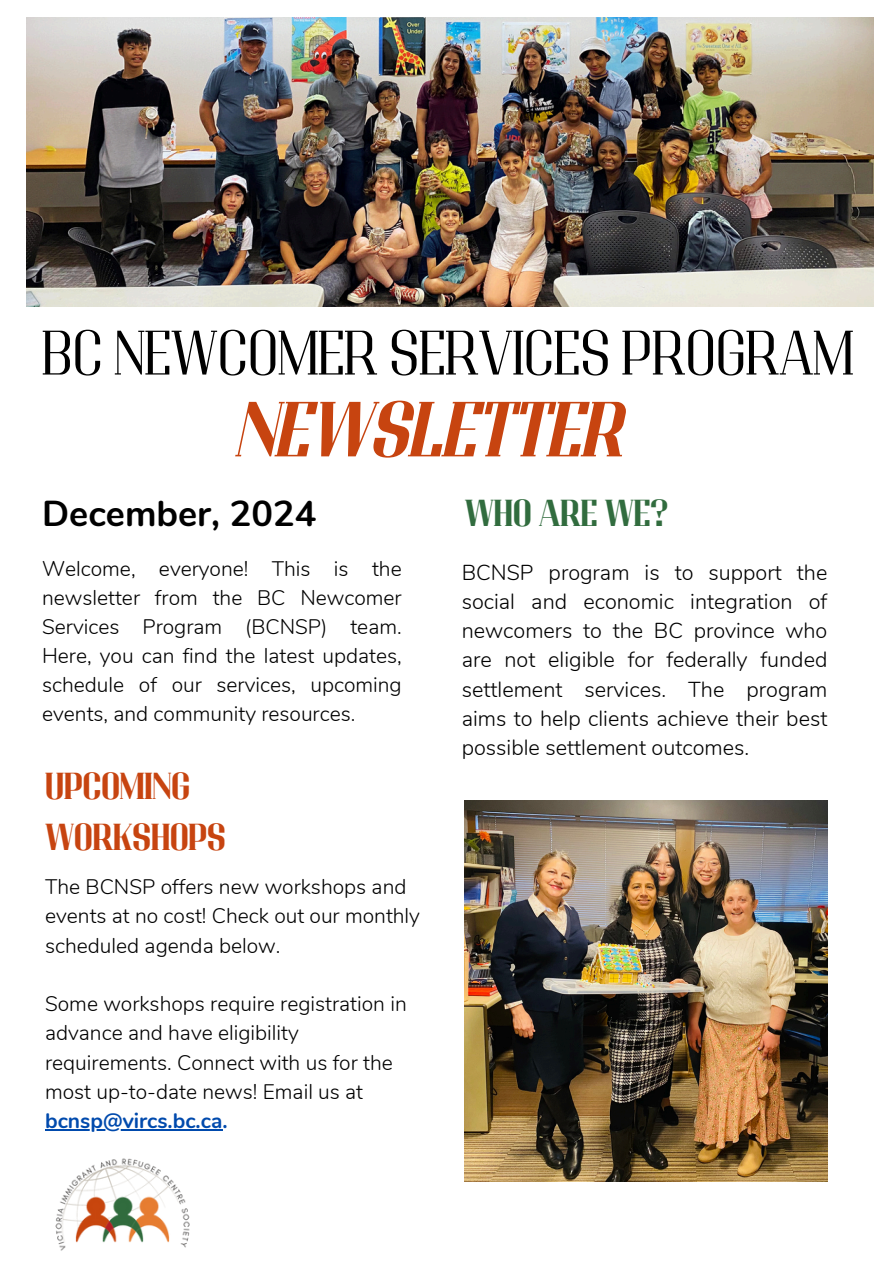
<style>
.page{position:relative;width:894px;height:1264px;background:#fff}
.page>*{position:absolute;margin:0;border:0;box-sizing:border-box;transform-origin:0 0}
.t1{font:77.85px "Adirek Serif 700 It";color:#c74410}
.t2{font:62.7px "Adirek Serif 400";color:#000}
.t3{font:37.5px/51.8px "Adirek Serif 700";color:#c74410}
.t4{font:37.5px "Adirek Serif 700";color:#316c3e}
.t5{font:700 36px "Nunito";color:#000}
.t6{font:300 21.6px/29.2px "Nunito";color:#000;text-align:justify}
.t7{font:300 21px/29px "Nunito";color:#000}
.t8{font:700 21px "Nunito";color:#004aad}
</style>
<div class="page">
<img style="left:55px;top:1158px;width:135px;height:93px">
<img style="left:26px;top:17px;width:846px;height:290px">
<img style="left:464px;top:800px;width:363px;height:381px">
<hr style="left:45px;top:1129px;width:177px;height:1px;background:#004aad">
<h4 class="t2" style="left:42px;top:316px;width:812px">BC NEWCOMER SERVICES PROGRAM</h4>
<p class="t1" style="left:234px;top:384px;width:389px">NEWSLETTER</p>
<p class="t4" style="left:464px;top:490px;width:204px">WHO ARE WE?</p>
<h3 class="t5" style="left:42px;top:489px;width:275px">December, 2024</h3>
<p class="t7" style="left:42px;top:554px;width:361px;text-align:justify">Welcome, everyone! This is the newsletter from the BC Newcomer Services Program (BCNSP) team.<br>Here, you can find the latest updates, schedule of our services, upcoming events, and community resources.</p>
<p class="t6" style="left:461px;top:558px;width:367px">BCNSP program is to support the social and economic integration of newcomers to the BC province who are not eligible for federally funded settlement services. The program aims to help clients achieve their best possible settlement outcomes.</p>
<p class="t3" style="left:45px;top:759px;width:182px">UPCOMING<br>WORKSHOPS</p>
<p class="t7" style="left:45px;top:872px;width:376px">The BCNSP offers new workshops and events at no cost! Check out our monthly scheduled agenda below.</p>
<p class="t7" style="left:45px;top:989px;width:363px">Some workshops require registration in advance and have eligibility requirements. Connect with us for the most up-to-date news! Email us at</p>
<h3 class="t8" style="left:45px;top:1106px;width:184px">bcnsp@vircs.bc.ca.</h3>
</div>
